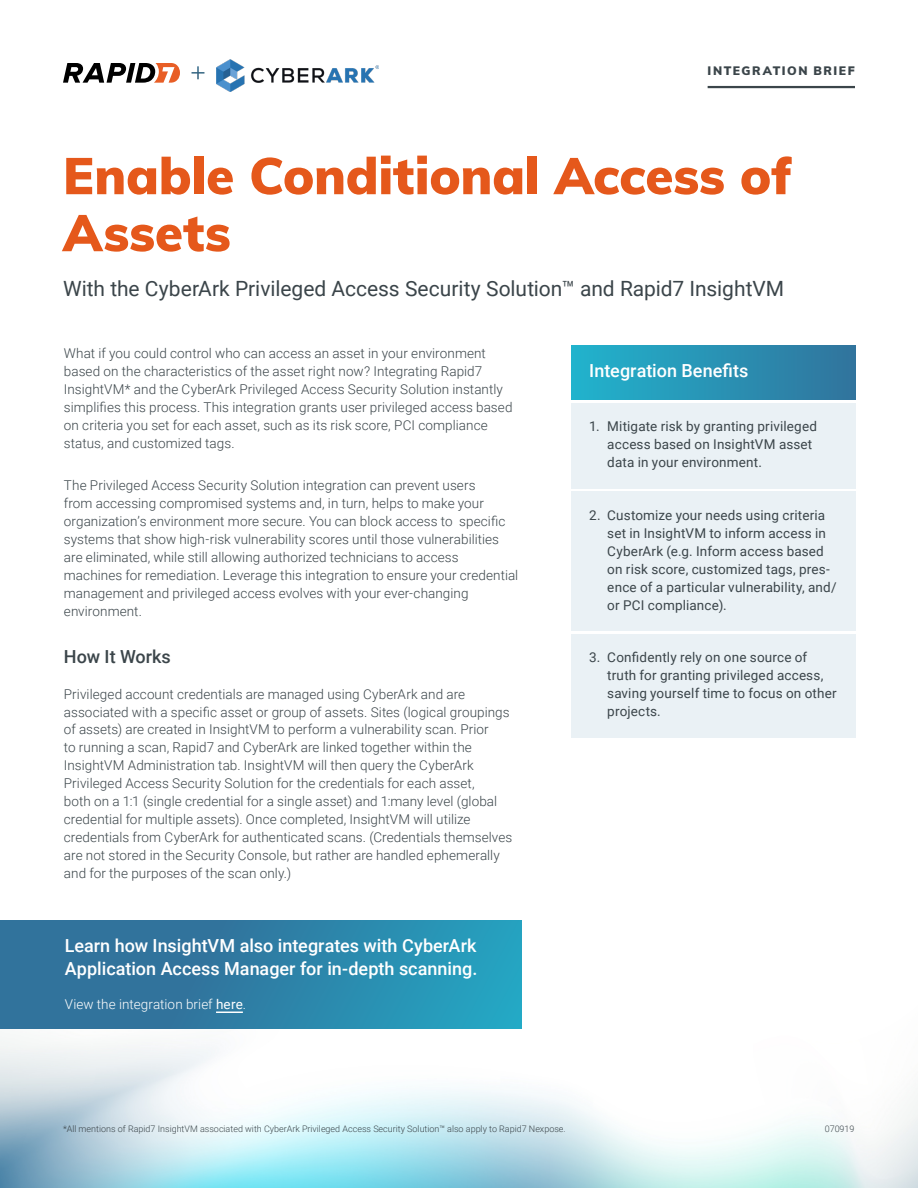
<style>
.page{position:relative;width:918px;height:1188px;background:#fff}
.page>*{position:absolute;margin:0;border:0;box-sizing:border-box;transform-origin:0 0}
.t1{font:900 51px/57px "Muli";color:#e5581b}
.t2{font:21px "Roboto";color:#3b454a}
.t3{font:500 18px/22.5px "Roboto";color:#fff}
.t4{font:500 18px "Roboto";color:#3b454a}
.t5{font:300 13.5px/18px "Roboto";letter-spacing:.005em;color:#3b454a}
.t6{font:13.5px/18px "Roboto";letter-spacing:.01em;color:#3b454a}
.t7{font:300 13.5px "Roboto";letter-spacing:.005em;color:#fff}
.t8{font:900 12px "Muli";letter-spacing:.125em;color:#3b454a}
.t9{font:300 9px "Roboto";color:#3b454a}
.s1{font-weight:400}
</style>
<div class="page">
<img style="left:0;top:950px;width:918px;height:238px">
<hr style="left:708px;top:86px;width:147px;height:2px;background:#3b454a">
<svg style="left:63px;top:63px;width:117px;height:20px"></svg>
<div style="left:571px;top:346px;width:285px;height:54px;background:linear-gradient(to right,#21b3cd,#31739c)"></div>
<div style="left:571px;top:403px;width:285px;height:85px;background:#eaf1f5"></div>
<div style="left:571px;top:491px;width:285px;height:140px;background:#eaf1f5"></div>
<div style="left:571px;top:634px;width:285px;height:103px;background:#eaf1f5"></div>
<svg style="left:192px;top:66px;width:12px;height:13px"></svg>
<img style="left:216px;top:59px;width:163px;height:33px">
<div style="left:0;top:921px;width:521px;height:108px;background:linear-gradient(to right,#346793,#269fbe)"></div>
<svg style="left:216px;top:1012px;width:27px;height:1px"></svg>
<p class="t8" style="left:708px;top:62px;width:149px">INTEGRATION BRIEF</p>
<h1 class="t1" style="left:63px;top:145px;width:731px">Enable Conditional Access of<br>Assets</h1>
<h2 class="t2" style="left:63px;top:274px;width:723px">With the CyberArk Privileged Access Security Solution™ and Rapid7 InsightVM</h2>
<p class="t5" style="left:64px;top:344px;width:450px">What if you could control who can access an asset in your environment based on the characteristics of the asset right now? Integrating Rapid7<br>InsightVM* and the CyberArk Privileged Access Security Solution instantly simplifies this process. This integration grants user privileged access based on criteria you set for each asset, such as its risk score, PCI compliance status, and customized tags.</p>
<p class="t5" style="left:64px;top:476px;width:456px">The Privileged Access Security Solution integration can prevent users<br>from accessing compromised systems and, in turn, helps to make your organization’s environment more secure. You can block access to specific systems that show high-risk vulnerability scores until those vulnerabilities are eliminated, while still allowing authorized technicians to access machines for remediation. Leverage this integration to ensure your credential management and privileged access evolves with your ever-changing environment.</p>
<h3 class="t4" style="left:64px;top:643px;width:108px">How It Works</h3>
<p class="t5" style="left:64px;top:684px;width:450px">Privileged account credentials are managed using CyberArk and are associated with a specific asset or group of assets. Sites (logical groupings of assets) are created in InsightVM to perform a vulnerability scan. Prior<br>to running a scan, Rapid7 and CyberArk are linked together within the InsightVM Administration tab. InsightVM will then query the CyberArk Privileged Access Security Solution for the credentials for each asset,<br>both on a 1:1 (single credential for a single asset) and 1:many level (global credential for multiple assets). Once completed, InsightVM will utilize credentials from CyberArk for authenticated scans. (Credentials themselves are not stored in the Security Console, but rather are handled ephemerally and for the purposes of the scan only.)</p>
<h3 class="t3" style="left:65px;top:934px;width:414px">Learn how InsightVM also integrates with CyberArk<br>Application Access Manager for in-depth scanning.</h3>
<p class="t7" style="left:65px;top:995px;width:183px">View the integration brief <span class="s1">here</span>.</p>
<h3 class="t3" style="left:589px;top:359px;width:161px">Integration Benefits</h3>
<p class="t6" style="left:607px;top:417px;width:211px;text-indent:-18px">1. Mitigate risk by granting privileged access based on InsightVM asset data in your environment.</p>
<p class="t6" style="left:607px;top:505px;width:231px;text-indent:-18px">2. Customize your needs using criteria set in InsightVM to inform access in CyberArk (e.g. Inform access based on risk score, customized tags, pres&shy;ence of a particular vulnerability, and/ or PCI compliance).</p>
<p class="t6" style="left:607px;top:648px;width:231px;text-indent:-18px">3. Confidently rely on one source of truth for granting privileged access, saving yourself time to focus on other projects.</p>
<p class="t9" style="left:63px;top:1122px;width:504px">*All mentions of Rapid7 InsightVM associated with CyberArk Privileged Access Security Solution™ also apply to Rapid7 Nexpose.</p>
<p class="t9" style="left:825px;top:1122px;width:31px">070919</p>
</div>
